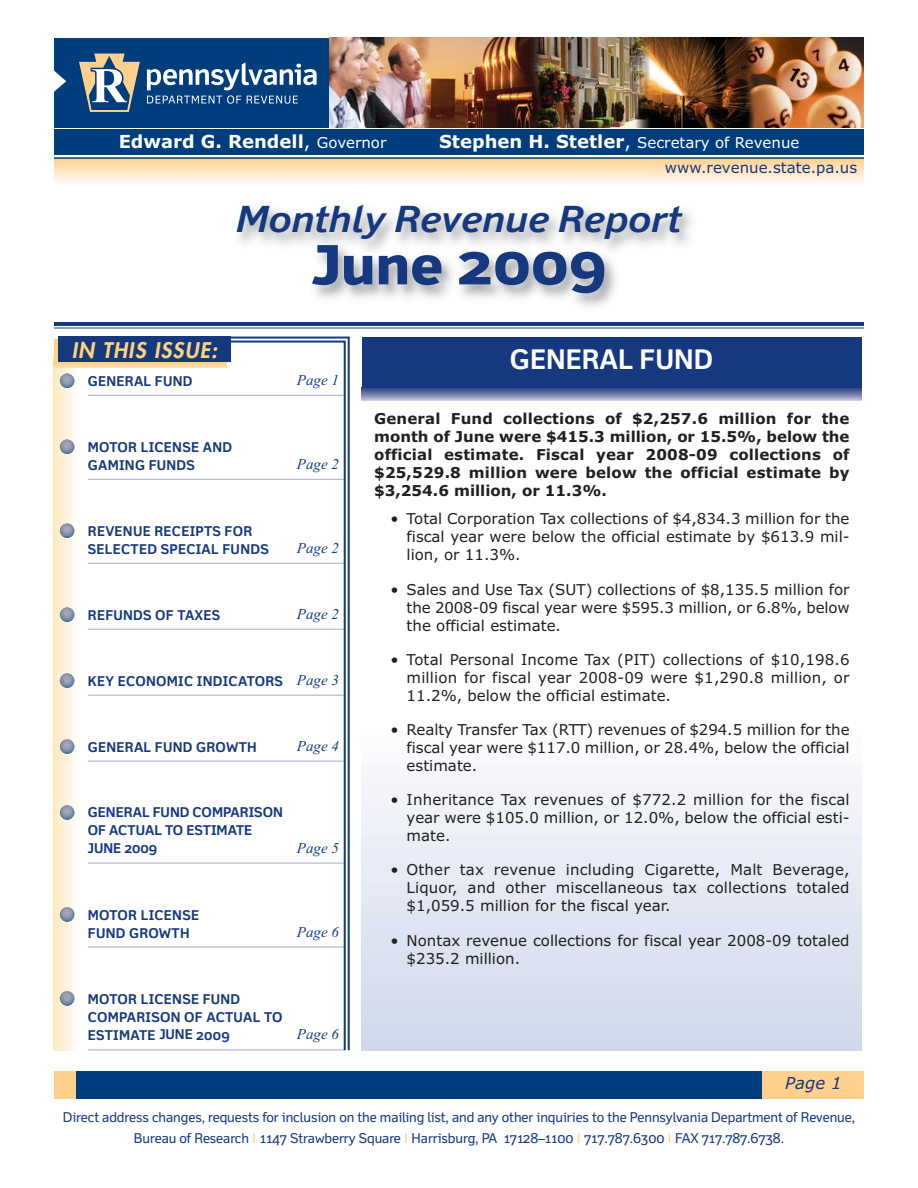
<style>
.page{position:relative;width:918px;height:1188px;background:#fff}
.page>*{position:absolute;margin:0;border:0;box-sizing:border-box;transform-origin:0 0}
.t1{font:800 54px "Felbridge Std";color:#15387f;scale:1.1 1}
.t2{font:italic 700 36px "Felbridge Std";color:#15387f;scale:1.1 1}
.t3{font:700 27px "Felbridge Std";color:#fff}
.t4{font:italic 800 21px "Futura";color:#ffd478}
.t5{font:700 18px "Verdana";color:#fff}
.t6{font:italic 16.5px "Verdana";color:#15387f}
.t7{font:15px/18px "Verdana";color:#231f20;text-align:justify}
.t8{font:700 15px/18px "Verdana";letter-spacing:.01em;color:#231f20;text-align:justify}
.t9{font:italic 15px "Times New Roman";color:#15387f}
.t10{font:15px "Verdana";color:#fff}
.t11{font:15px "Verdana";color:#15387f}
.t12{font:13.5px/21px "Felbridge Std";letter-spacing:-.005em;color:#15387f;text-align:center}
.t13{font:700 13.5px/18px "Felbridge Std";letter-spacing:.02em;color:#15387f}
.t14{font:700 13.5px/18px "Felbridge Std";color:#15387f}
.s1{font-weight:400}
.s2{font-weight:400;font-size:15px}
.s3{font-weight:700;font-size:18px}
.s4{font-size:18px}
.s5{font-family:"Times New Roman";font-weight:400;font-style:italic;font-size:15px}
.s6{font-family:"Arial";color:#ffd478}
</style>
<div class="page">
<div style="left:54px;top:38px;width:810px;height:90px;background:#003d7d"></div>
<svg style="left:147px;top:62px;width:170px;height:42px"></svg>
<svg style="left:79px;top:54px;width:61px;height:58px"></svg>
<svg style="left:54px;top:71px;width:12px;height:21px"></svg>
<div style="left:54px;top:129px;width:810px;height:26px;background:#003d7d"></div>
<svg style="left:54px;top:159px;width:810px;height:23px;background:#ffe5be"></svg>
<hr style="left:54px;top:157px;width:810px;height:2px;background:#003d7d">
<img style="left:330px;top:38px;width:534px;height:90px">
<hr style="left:54px;top:328px;width:810px;height:1px;background:#15387f">
<div style="left:54px;top:1071px;width:810px;height:28px;background:#ffd18c"></div>
<div style="left:76px;top:1071px;width:685px;height:28px;background:#003d7d"></div>
<div style="left:362px;top:731px;width:499px;height:319px;background:linear-gradient(to bottom,#fbfbfe,#cfd8ea)"></div>
<svg style="left:362px;top:388px;width:499px;height:13px;background:#7a83b0"></svg>
<div style="left:362px;top:338px;width:499px;height:50px;background:#15387f"></div>
<img style="left:54px;top:368px;width:22px;height:682px">
<hr style="left:88px;top:395px;width:256px;height:1px;background:#a6a9cb">
<hr style="left:88px;top:479px;width:256px;height:1px;background:#a6a9cb">
<hr style="left:88px;top:563px;width:256px;height:1px;background:#a6a9cb">
<hr style="left:88px;top:629px;width:256px;height:1px;background:#a6a9cb">
<hr style="left:88px;top:695px;width:256px;height:1px;background:#a6a9cb">
<hr style="left:88px;top:761px;width:256px;height:1px;background:#a6a9cb">
<hr style="left:88px;top:863px;width:256px;height:1px;background:#a6a9cb">
<hr style="left:88px;top:947px;width:256px;height:1px;background:#a6a9cb">
<hr style="left:88px;top:1050px;width:256px;height:1px;background:#a6a9cb">
<svg style="left:60px;top:991px;width:14px;height:15px"></svg>
<svg style="left:60px;top:907px;width:14px;height:15px"></svg>
<svg style="left:60px;top:805px;width:14px;height:15px"></svg>
<svg style="left:60px;top:739px;width:14px;height:15px"></svg>
<svg style="left:60px;top:673px;width:14px;height:15px"></svg>
<svg style="left:60px;top:607px;width:14px;height:15px"></svg>
<svg style="left:60px;top:523px;width:14px;height:15px"></svg>
<svg style="left:60px;top:439px;width:14px;height:15px"></svg>
<svg style="left:60px;top:373px;width:14px;height:15px"></svg>
<div style="left:54px;top:363px;width:173px;height:5px;background:#ffde97"></div>
<div style="left:54px;top:340px;width:173px;height:23px;background:#ffd478"></div>
<div style="left:58px;top:337px;width:173px;height:25px;background:#15387f"></div>
<svg style="left:227px;top:336px;width:123px;height:715px;background:#687fac"></svg>
<svg style="left:227px;top:340px;width:120px;height:711px"></svg>
<img style="left:54px;top:208px;width:810px;height:115px">
<hr style="left:54px;top:323px;width:810px;height:3px;background:#153980">
<p class="t5" style="left:119px;top:135px;width:269px">Edward G. Rendell<span class="s1">,</span> <span class="s2">Governor</span></p>
<p class="t10" style="left:439px;top:137px;width:362px"><span class="s3">Stephen H. Stetler</span><span class="s4">,</span> Secretary of Revenue</p>
<p class="t11" style="left:665px;top:162px;width:194px">www.revenue.state.pa.us</p>
<h2 class="t2" style="left:236px;top:198px;width:407px">Monthly Revenue Report</h2>
<h1 class="t1" style="left:311px;top:234px;width:270px">June 2009</h1>
<h3 class="t4" style="left:72px;top:340px;width:151px">IN THIS ISSUE:</h3>
<h3 class="t3" style="left:510px;top:344px;width:205px">GENERAL FUND</h3>
<p class="t13" style="left:88px;top:372px;width:106px">GENERAL FUND</p>
<p class="t9" style="left:297px;top:371px;width:44px">Page 1</p>
<p class="t13" style="left:88px;top:438px;width:146px">MOTOR LICENSE AND<br>GAMING FUNDS</p>
<p class="t13" style="left:88px;top:522px;width:182px">REVENUE RECEIPTS FOR<br>SELECTED SPECIAL FUNDS</p>
<p class="t9" style="left:297px;top:455px;width:44px">Page 2</p>
<p class="t9" style="left:297px;top:539px;width:44px">Page 2</p>
<p class="t13" style="left:88px;top:606px;width:134px">REFUNDS OF TAXES</p>
<p class="t9" style="left:297px;top:605px;width:44px">Page 2</p>
<p class="t13" style="left:88px;top:672px;width:253px">KEY ECONOMIC INDICATORS <span class="s5">Page 3</span></p>
<p class="t13" style="left:88px;top:738px;width:170px">GENERAL FUND GROWTH</p>
<p class="t9" style="left:297px;top:737px;width:44px">Page 4</p>
<p class="t14" style="left:88px;top:803px;width:197px">GENERAL FUND COMPARISON<br>OF ACTUAL TO ESTIMATE<br>JUNE 2009</p>
<p class="t9" style="left:297px;top:839px;width:44px">Page 5</p>
<p class="t13" style="left:88px;top:906px;width:113px">MOTOR LICENSE<br>FUND GROWTH</p>
<p class="t9" style="left:297px;top:923px;width:44px">Page 6</p>
<p class="t13" style="left:88px;top:990px;width:196px">MOTOR LICENSE FUND<br>COMPARISON OF ACTUAL TO<br>ESTIMATE JUNE 2009</p>
<p class="t9" style="left:297px;top:1025px;width:44px">Page 6</p>
<p class="t8" style="left:374px;top:410px;width:477px">General Fund collections of $2,257.6 million for the month of June were $415.3 million, or 15.5%, below the official estimate. Fiscal year 2008-09 collections of $25,529.8 million were below the official estimate by $3,254.6 million, or 11.3%.</p>
<p class="t7" style="left:407px;top:511px;width:445px;text-indent:-16px">• Total Corporation Tax collections of $4,834.3 million for the fiscal year were below the official estimate by $613.9 mil&shy;lion, or 11.3%.</p>
<p class="t7" style="left:407px;top:581px;width:445px;text-indent:-16px">• Sales and Use Tax (SUT) collections of $8,135.5 million for the 2008-09 fiscal year were $595.3 million, or 6.8%, below the official estimate.</p>
<p class="t7" style="left:407px;top:652px;width:445px;text-indent:-16px">• Total Personal Income Tax (PIT) collections of $10,198.6 million for fiscal year 2008-09 were $1,290.8 million, or 11.2%, below the official estimate.</p>
<p class="t7" style="left:407px;top:722px;width:445px;text-indent:-16px">• Realty Transfer Tax (RTT) revenues of $294.5 million for the fiscal year were $117.0 million, or 28.4%, below the official estimate.</p>
<p class="t7" style="left:407px;top:792px;width:445px;text-indent:-16px">• Inheritance Tax revenues of $772.2 million for the fiscal year were $105.0 million, or 12.0%, below the official esti&shy;mate.</p>
<p class="t7" style="left:407px;top:862px;width:445px;text-indent:-16px">• Other tax revenue including Cigarette, Malt Beverage, Liquor, and other miscellaneous tax collections totaled $1,059.5 million for the fiscal year.</p>
<p class="t7" style="left:407px;top:932px;width:445px;text-indent:-16px">• Nontax revenue collections for fiscal year 2008-09 totaled $235.2 million.</p>
<p class="t6" style="left:785px;top:1073px;width:58px">Page 1</p>
<p class="t12" style="left:63px;top:1108px;width:794px">Direct address changes, requests for inclusion on the mailing list, and any other inquiries to the Pennsylvania Department of Revenue,<br>Bureau of Research <span class="s6">I</span> 1147 Strawberry Square <span class="s6">I</span> Harrisburg, PA 17128–1100 <span class="s6">I</span> 717.787.6300 <span class="s6">I</span> FAX 717.787.6738.</p>
</div>
